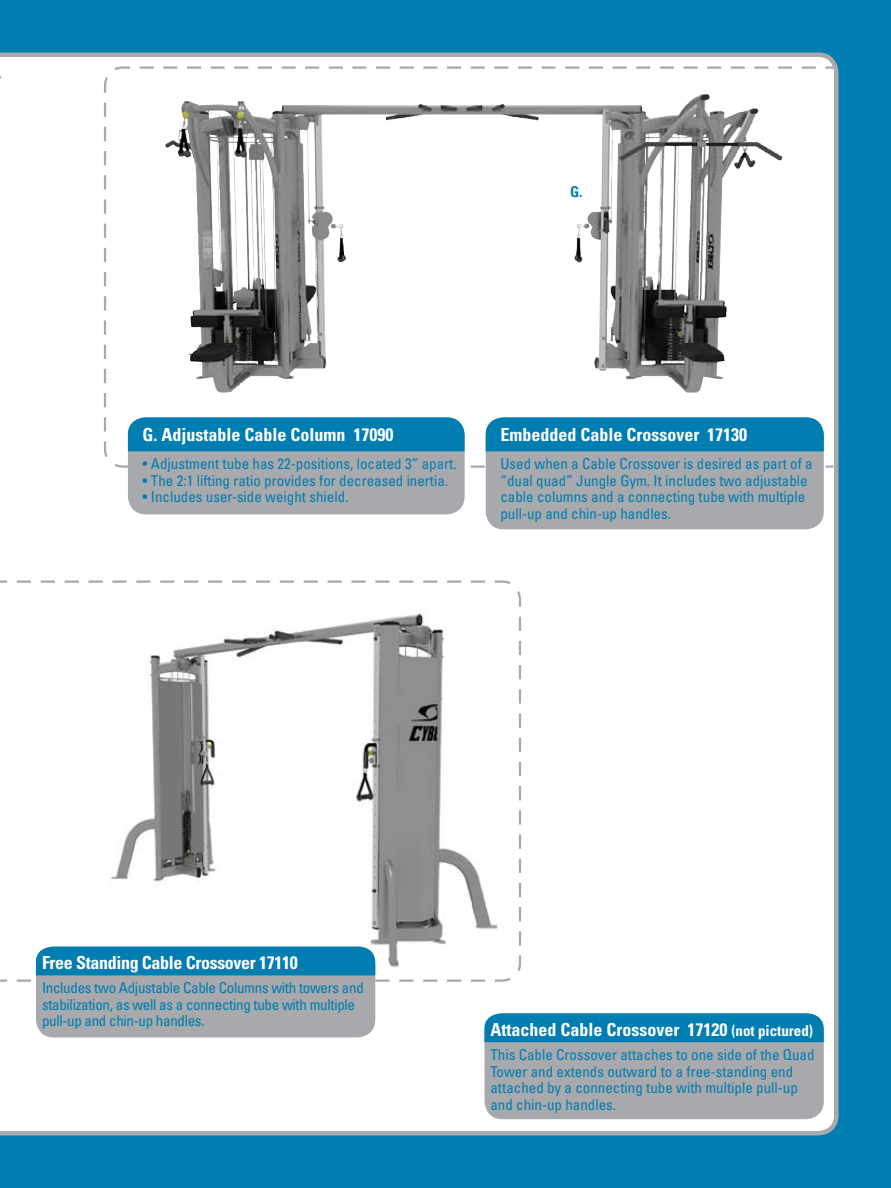
<style>
.page{position:relative;width:891px;height:1188px;background:#007db1}
.page>*{position:absolute;margin:0;border:0;box-sizing:border-box;transform-origin:0 0}
.t1{font:700 condensed 18px "Univers";color:#fff}
.t2{font:700 condensed 18px "Univers";letter-spacing:-.02em;color:#fff}
.t3{font:condensed 15px/16.5px "Univers";color:#007db1}
.t4{font:condensed 15px/16.5px "Univers";letter-spacing:-.02em;color:#007db1}
.t5{font:700 condensed 15px "Univers";color:#007db1}
.s1{font-size:15px}
</style>
<div class="page">
<div style="left:0;top:52px;width:838px;height:1084px;background:#fff"></div>
<svg style="left:103px;top:65px;width:732px;height:404px"></svg>
<div style="left:0;top:579px;width:522px;height:404px;background:#fff"></div>
<hr style="left:0;top:75px;width:4px;height:453px;background:#fff">
<div style="left:484px;top:1014px;width:340px;height:105px;background:#a7a9ac;border-radius:18px"></div>
<div style="left:485px;top:1013px;width:339px;height:29px;background:#007db1"></div>
<img style="left:102px;top:608px;width:398px;height:363px">
<div style="left:486px;top:418px;width:338px;height:111px;background:#a7a9ac;border-radius:18px"></div>
<div style="left:486px;top:417px;width:338px;height:34px;background:#007db1"></div>
<div style="left:36px;top:947px;width:339px;height:90px;background:#a7a9ac;border-radius:18px"></div>
<svg style="left:18px;top:946px;width:472px;height:36px"></svg>
<img style="left:165px;top:94px;width:536px;height:299px">
<div style="left:128px;top:418px;width:337px;height:96px;background:#a7a9ac;border-radius:18px"></div>
<div style="left:128px;top:417px;width:337px;height:34px;background:#007db1"></div>
<p class="t5" style="left:570px;top:183px;width:14px">G.</p>
<p class="t1" style="left:143px;top:423px;width:252px">G. Adjustable Cable Column 17090</p>
<p class="t3" style="left:143px;top:455px;width:316px">• Adjustment tube has 22-positions, located 3” apart.</p>
<p class="t3" style="left:143px;top:472px;width:307px">• The 2:1 lifting ratio provides for decreased inertia.</p>
<p class="t3" style="left:143px;top:488px;width:208px">• Includes user-side weight shield.</p>
<p class="t1" style="left:500px;top:423px;width:248px">Embedded Cable Crossover 17130</p>
<p class="t3" style="left:500px;top:455px;width:314px">Used when a Cable Crossover is desired as part of a “dual quad” Jungle Gym. It includes two adjustable cable columns and a connecting tube with multiple pull-up and chin-up handles.</p>
<p class="t2" style="left:42px;top:952px;width:257px">Free Standing Cable Crossover 17110</p>
<p class="t4" style="left:42px;top:980px;width:323px">Includes two Adjustable Cable Columns with towers and stabilization, as well as a connecting tube with multiple pull-up and chin-up handles.</p>
<p class="t1" style="left:490px;top:1019px;width:324px">Attached Cable Crossover 17120 <span class="s1">(not pictured)</span></p>
<p class="t3" style="left:490px;top:1046px;width:326px">This Cable Crossover attaches to one side of the Quad Tower and extends outward to a free-standing end attached by a connecting tube with multiple pull-up and chin-up handles.</p>
</div>
